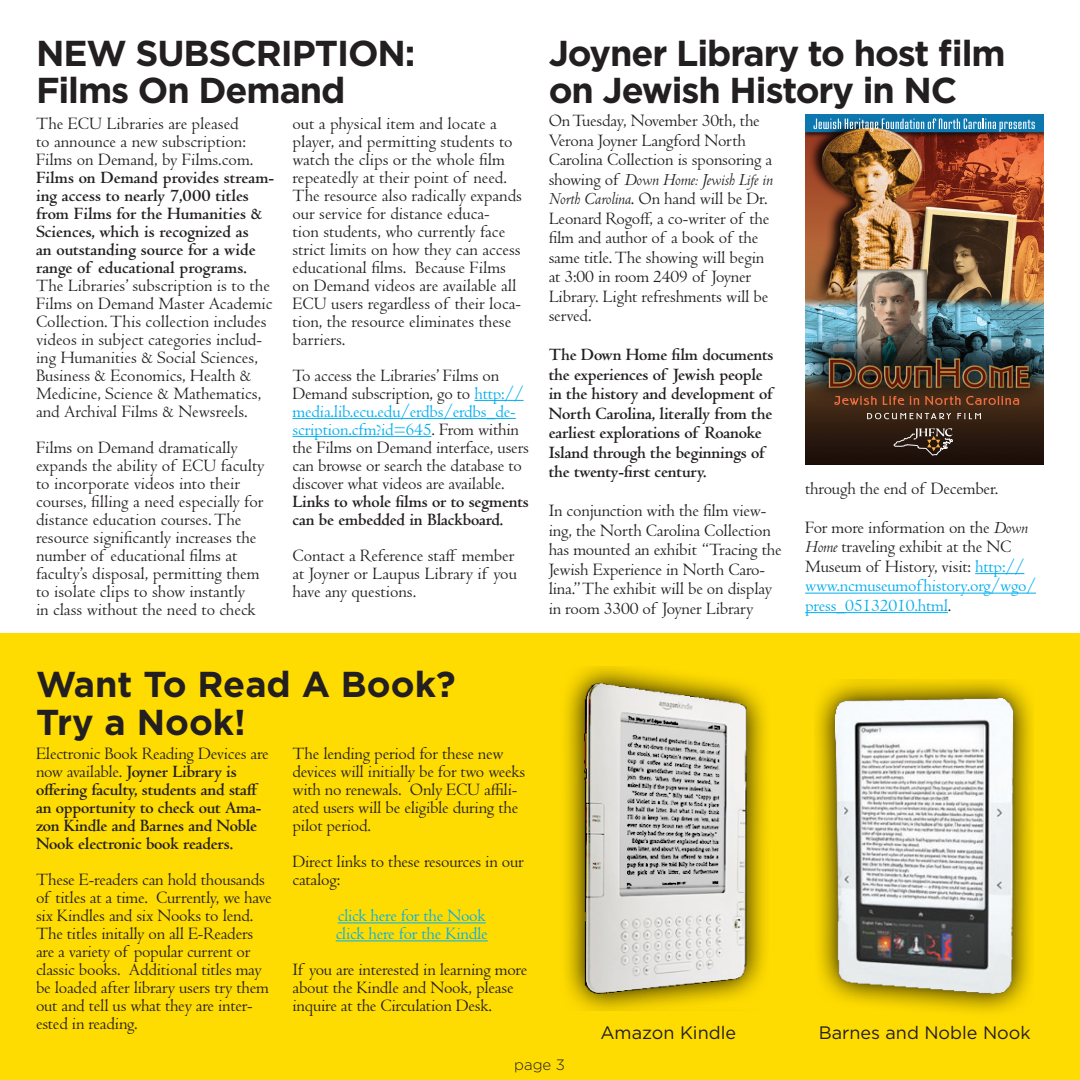
<style>
.page{position:relative;width:1080px;height:1080px;background:#fff}
.page>*{position:absolute;margin:0;border:0;box-sizing:border-box;transform-origin:0 0}
.t1{font:700 36px/37.5px "Gotham";letter-spacing:-.03em;color:#231f20}
.t2{font:700 36px "Gotham";color:#231f20}
.t3{font:18px/18px "Centaur MT Std";letter-spacing:-.01em;color:#231f20}
.t4{font:700 18px/19.5px "Centaur MT Std";letter-spacing:-.01em;color:#231f20}
.t5{font:18px "Centaur MT Std";letter-spacing:-.01em;color:#00aeef}
.t6{font:18px "Gotham";color:#231f20}
.t7{font:300 15px "Gotham";color:#231f20}
.s1{color:#00aeef}
.s2{font-weight:700}
.s3{font-style:italic}
</style>
<div class="page">
<div style="left:0;top:633px;width:1080px;height:447px;background:#ffdc01"></div>
<hr style="left:975px;top:573px;width:49px;height:1px;background:#00aeef">
<hr style="left:805px;top:593px;width:231px;height:1px;background:#00aeef">
<hr style="left:805px;top:612px;width:143px;height:1px;background:#00aeef">
<img style="left:805px;top:114px;width:239px;height:351px">
<svg style="left:834px;top:396px;width:43px;height:9px"></svg>
<svg style="left:883px;top:396px;width:21px;height:9px"></svg>
<svg style="left:910px;top:396px;width:9px;height:9px"></svg>
<svg style="left:925px;top:396px;width:94px;height:9px"></svg>
<svg style="left:867px;top:413px;width:84px;height:6px"></svg>
<svg style="left:957px;top:413px;width:24px;height:6px"></svg>
<svg style="left:814px;top:118px;width:221px;height:14px;background:#5095b8"></svg>
<svg style="left:894px;top:428px;width:59px;height:31px;background:#47382e"></svg>
<hr style="left:474px;top:400px;width:50px;height:1px;background:#00aeef">
<hr style="left:292px;top:418px;width:224px;height:1px;background:#00aeef">
<hr style="left:292px;top:436px;width:139px;height:1px;background:#00aeef">
<hr style="left:338px;top:922px;width:148px;height:1px;background:#00aeef">
<hr style="left:336px;top:940px;width:152px;height:1px;background:#00aeef">
<img style="left:555px;top:666px;width:225px;height:344px">
<img style="left:814px;top:680px;width:220px;height:342px">
<p class="t1" style="left:36px;top:33px;width:381px">NEW SUBSCRIPTION:</p>
<p class="t1" style="left:36px;top:71px;width:311px">Films On Demand</p>
<p class="t3" style="left:292px;top:114px;width:231px">out a physical item and locate a player, and permitting students to watch the clips or the whole film repeatedly at their point of need.<br>The resource also radically expands our service for distance educa-<br>tion students, who currently face strict limits on how they can access educational films. Because Films on Demand videos are available all<br>ECU users regardless of their loca&shy;tion, the resource eliminates these barriers.</p>
<p class="t3" style="left:292px;top:366px;width:238px">To access the Libraries’ Films on Demand subscription, go to <span class="s1">http:// media.lib.ecu.edu/erdbs/erdbs_de&shy;scription.cfm?id=645</span>. From within the Films on Demand interface, users can browse or search the database to discover what videos are available.<br><span class="s2">Links to whole films or to segments can be embedded in Blackboard.</span></p>
<p class="t3" style="left:292px;top:546px;width:226px">Contact a Reference staff member at Joyner or Laupus Library if you have any questions.</p>
<p class="t3" style="left:36px;top:114px;width:240px">The ECU Libraries are pleased<br>to announce a new subscription:<br>Films on Demand, by Films.com.<br><span class="s2">Films on Demand provides stream&shy;ing access to nearly 7,000 titles from Films for the Humanities &amp; Sciences, which is recognized as<br>an outstanding source for a wide range of educational programs.<br></span>The Libraries’ subscription is to the Films on Demand Master Academic Collection. This collection includes videos in subject categories includ&shy;ing Humanities &amp; Social Sciences, Business &amp; Economics, Health &amp; Medicine, Science &amp; Mathematics, and Archival Films &amp; Newsreels.</p>
<p class="t3" style="left:36px;top:438px;width:230px">Films on Demand dramatically expands the ability of ECU faculty to incorporate videos into their courses, filling a need especially for distance education courses. The resource significantly increases the number of educational films at faculty’s disposal, permitting them to isolate clips to show instantly<br>in class without the need to check</p>
<p class="t1" style="left:549px;top:33px;width:459px">Joyner Library to host film on Jewish History in NC</p>
<p class="t3" style="left:549px;top:111px;width:226px;line-height:19.5px">On Tuesday, November 30th, the<br>Verona Joyner Langford North<br>Carolina Collection is sponsoring a showing of <span class="s3">Down Home: Jewish Life in<br>North Carolina</span>. On hand will be Dr.<br>Leonard Rogoff, a co-writer of the film and author of a book of the same title. The showing will begin at 3:00 in room 2409 of Joyner<br>Library. Light refreshments will be served.</p>
<p class="t4" style="left:549px;top:345px;width:226px">The Down Home film documents the experiences of Jewish people in the history and development of<br>North Carolina, literally from the earliest explorations of Roanoke<br>Island through the beginnings of the twenty-first century.</p>
<p class="t3" style="left:549px;top:501px;width:235px;line-height:19.5px">In conjunction with the film view&shy;ing, the North Carolina Collection has mounted an exhibit “Tracing the Jewish Experience in North Caro&shy;lina.” The exhibit will be on display in room 3300 of Joyner Library</p>
<p class="t3" style="left:805px;top:480px;width:195px">through the end of December.</p>
<p class="t3" style="left:805px;top:518px;width:232px;line-height:19.5px">For more information on the <span class="s3">Down<br>Home</span> traveling exhibit at the NC<br>Museum of History, visit: <span class="s1">http:// www.ncmuseumofhistory.org/wgo/ press_05132010.html</span>.</p>
<p class="t2" style="left:36px;top:664px;width:421px">Want To Read A Book?</p>
<p class="t1" style="left:36px;top:702px;width:211px">Try a Nook!</p>
<p class="t3" style="left:292px;top:745px;width:234px">The lending period for these new devices will initially be for two weeks with no renewals. Only ECU affili&shy;ated users will be eligible during the pilot period.</p>
<p class="t3" style="left:292px;top:853px;width:233px">Direct links to these resources in our catalog:</p>
<p class="t5" style="left:338px;top:906px;width:150px">click here for the Nook</p>
<p class="t5" style="left:336px;top:924px;width:154px">click here for the Kindle</p>
<p class="t3" style="left:292px;top:961px;width:236px">If you are interested in learning more about the Kindle and Nook, please inquire at the Circulation Desk.</p>
<p class="t3" style="left:36px;top:745px;width:234px">Electronic Book Reading Devices are now available. <span class="s2">Joyner Library is</span></p>
<p class="t4" style="left:36px;top:781px;width:227px;line-height:18px">offering faculty, students and staff an opportunity to check out Ama&shy;zon Kindle and Barnes and Noble<br>Nook electronic book readers.</p>
<p class="t3" style="left:36px;top:871px;width:237px">These E-readers can hold thousands of titles at a time. Currently, we have six Kindles and six Nooks to lend.<br>The titles initally on all E-Readers are a variety of popular current or classic books. Additional titles may be loaded after library users try them out and tell us what they are inter&shy;ested in reading.</p>
<p class="t6" style="left:600px;top:1023px;width:137px">Amazon Kindle</p>
<p class="t6" style="left:819px;top:1023px;width:213px">Barnes and Noble Nook</p>
<p class="t7" style="left:514px;top:1057px;width:52px">page 3</p>
</div>
